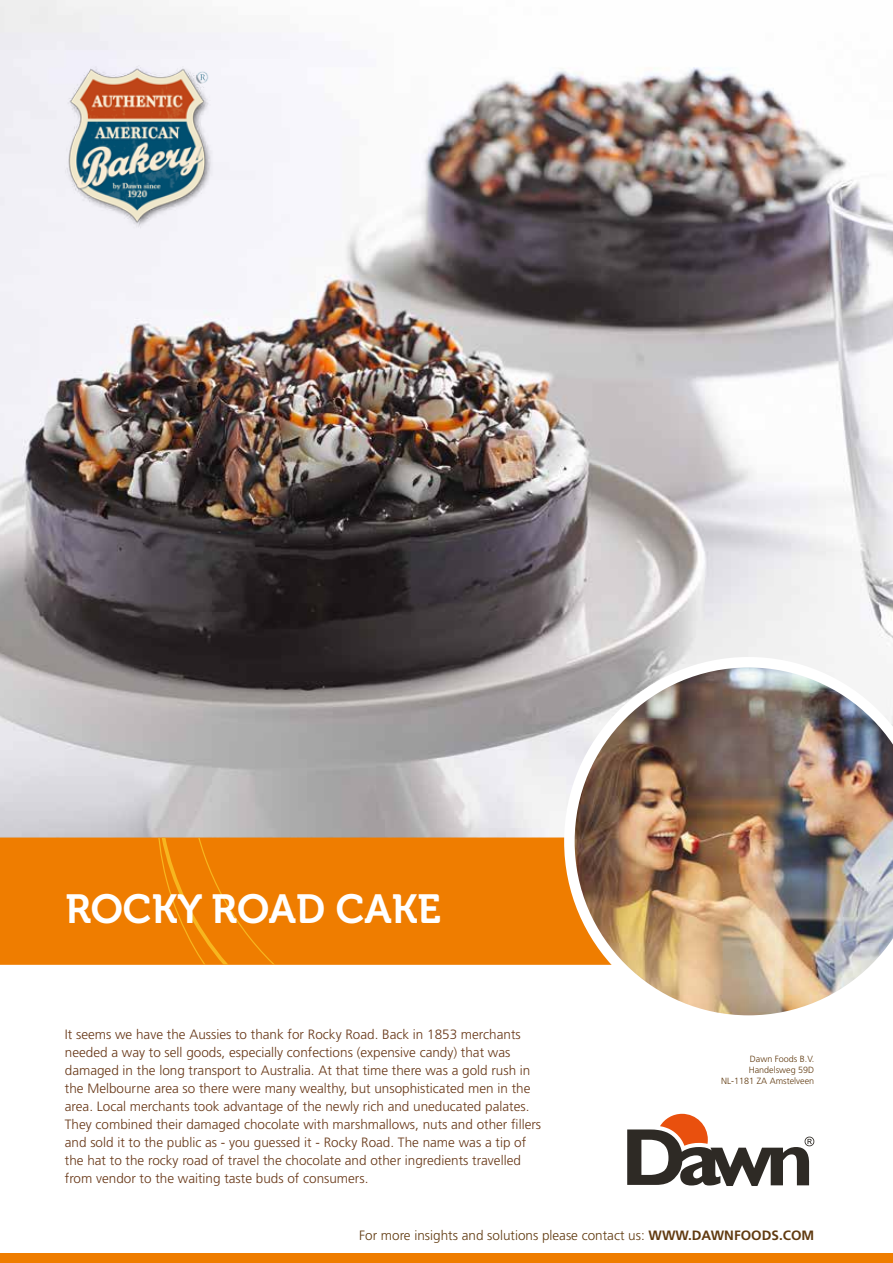
<style>
.page{position:relative;width:893px;height:1263px;background:#fff}
.page>*{position:absolute;margin:0;border:0;box-sizing:border-box;transform-origin:0 0}
.t1{font:40.5px "Museo 700";color:#fff}
.t2{font:300 13.5px/18px "Frutiger";color:#683818}
.t3{font:300 13.5px "Frutiger";color:#613b11}
.t4{font:300 9px/10.8px "Frutiger";color:#613b11;text-align:right}
.s1{font-weight:700}
</style>
<div class="page">
<img style="left:0;top:0;width:893px;height:838px">
<div style="left:0;top:838px;width:744px;height:126px;background:#ef7d00"></div>
<svg style="left:158px;top:838px;width:116px;height:126px"></svg>
<img style="left:564px;top:657px;width:329px;height:359px">
<div style="left:0;top:1253px;width:893px;height:10px;background:#ef7d00"></div>
<img style="left:64px;top:64px;width:151px;height:168px">
<svg style="left:627px;top:1114px;width:187px;height:72px"></svg>
<h1 class="t1" style="left:65px;top:887px;width:377px">ROCKY ROAD CAKE</h1>
<p class="t2" style="left:65px;top:1026px;width:478px">It seems we have the Aussies to thank for Rocky Road. Back in 1853 merchants needed a way to sell goods, especially confections (expensive candy) that was damaged in the long transport to Australia. At that time there was a gold rush in the Melbourne area so there were many wealthy, but unsophisticated men in the area. Local merchants took advantage of the newly rich and uneducated palates.<br>They combined their damaged chocolate with marshmallows, nuts and other fillers and sold it to the public as - you guessed it - Rocky Road. The name was a tip of the hat to the rocky road of travel the chocolate and other ingredients travelled from vendor to the waiting taste buds of consumers.</p>
<p class="t4" style="left:721px;top:1054px;width:95px">Dawn Foods B.V.<br>Handelsweg 59D<br>NL-1181 ZA Amstelveen</p>
<p class="t3" style="left:359px;top:1228px;width:457px">For more insights and solutions please contact us: <span class="s1">WWW.DAWNFOODS.COM</span></p>
</div>
